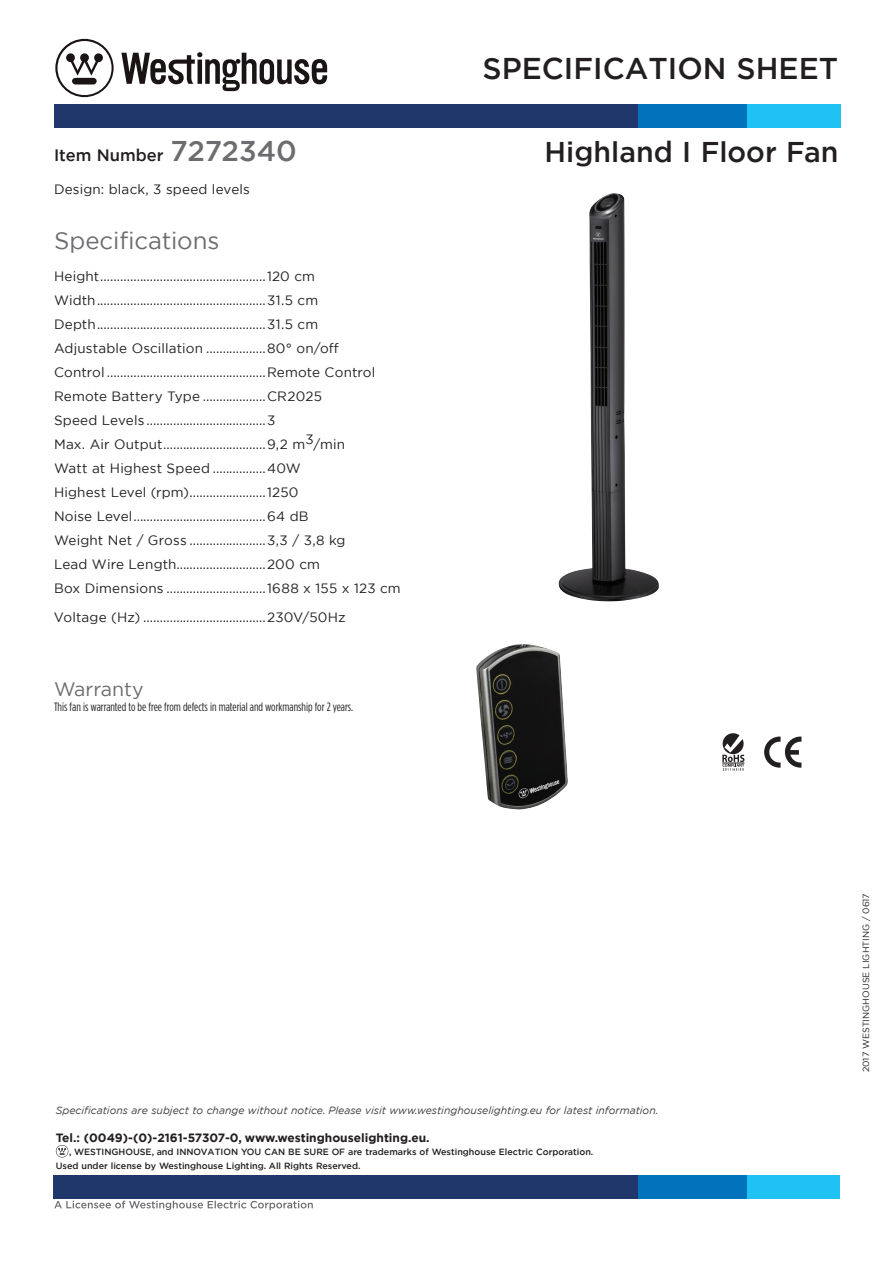
<style>
.page{position:relative;width:893px;height:1263px;background:#fff}
.page>*{position:absolute;margin:0;border:0;box-sizing:border-box;transform-origin:0 0}
.t1{font:500 30px "Gotham";color:#231f20}
.t2{font:500 28.5px "Gotham";color:#231f20}
.t3{font:24px "Gotham";color:#6c6d70}
.t4{font:19.5px "Gotham";color:#6c6d70}
.t5{font:500 16.5px "Gotham";color:#231f20}
.t6{font:13.5px/24px "Gotham";letter-spacing:.01em;color:#231f20}
.t7{font:12px "Gotham Condensed";color:#231f20}
.t8{font:700 12px "Gotham";color:#231f20}
.t9{font:italic 10.5px "Gotham";color:#3e3e3f}
.t10{font:500 9px/13.5px "Gotham";color:#231f20}
.t11{font:9px "Gotham";color:#231f20}
.s1{font-size:28.5px;color:#6c6d70}
</style>
<div class="page">
<svg style="left:56px;top:1145px;width:12px;height:12px"></svg>
<svg style="left:54px;top:1200px;width:259px;height:10px"></svg>
<svg style="left:121px;top:52px;width:206px;height:39px"></svg>
<svg style="left:55px;top:39px;width:59px;height:58px"></svg>
<img style="left:559px;top:193px;width:100px;height:409px">
<div style="left:54px;top:104px;width:786px;height:24px;background:#1fc2f3"></div>
<div style="left:54px;top:104px;width:693px;height:24px;background:#1f376b"></div>
<div style="left:639px;top:104px;width:108px;height:24px;background:#0073bc"></div>
<div style="left:53px;top:1175px;width:786px;height:24px;background:#1fc2f3"></div>
<div style="left:53px;top:1175px;width:693px;height:24px;background:#1f376b"></div>
<div style="left:638px;top:1175px;width:108px;height:24px;background:#0073bc"></div>
<svg style="left:723px;top:733px;width:21px;height:21px"></svg>
<svg style="left:722px;top:735px;width:22px;height:36px"></svg>
<svg style="left:764px;top:736px;width:37px;height:32px"></svg>
<img style="left:476px;top:644px;width:92px;height:166px">
<p class="t5" style="left:54px;top:144px;width:244px">Item Number <span class="s1">7272340</span></p>
<p class="t6" style="left:54px;top:177px;width:197px">Design: black, 3 speed levels</p>
<h3 class="t3" style="left:54px;top:226px;width:167px">Specifications</h3>
<p class="t6" style="left:54px;top:264px;width:348px">Height..................................................120 cm Width...................................................31.5 cm Depth...................................................31.5 cm<br>Adjustable Oscillation ..................80° on/off<br>Control ................................................Remote Control Remote Battery Type ...................CR2025<br>Speed Levels ....................................3<br>Max. Air Output...............................9,2 m3/min<br>Watt at Highest Speed ................40W<br>Highest Level (rpm).......................1250<br>Noise Level........................................64 dB<br>Weight Net / Gross .......................3,3 / 3,8 kg<br>Lead Wire Length...........................200 cm<br>Box Dimensions ..............................1688 x 155 x 123 cm</p>
<p class="t6" style="left:54px;top:604px;width:293px">Voltage (Hz) .....................................230V/50Hz</p>
<h3 class="t4" style="left:54px;top:676px;width:91px">Warranty</h3>
<p class="t7" style="left:54px;top:699px;width:301px">This fan is warranted to be free from defects in material and workmanship for 2 years.</p>
<h1 class="t1" style="left:482px;top:49px;width:357px">SPECIFICATION SHEET</h1>
<h2 class="t2" style="left:545px;top:134px;width:295px">Highland I Floor Fan</h2>
<p class="t9" style="left:56px;top:1103px;width:604px">Specifications are subject to change without notice. Please visit www.westinghouselighting.eu for latest information.</p>
<p class="t8" style="left:56px;top:1130px;width:375px">Tel.: (0049)-(0)-2161-57307-0, www.westinghouselighting.eu.</p>
<p class="t10" style="left:56px;top:1145px;width:539px;text-indent:13px">, WESTINGHOUSE, and INNOVATION YOU CAN BE SURE OF are trademarks of Westinghouse Electric Corporation.<br>Used under license by Westinghouse Lighting. All Rights Reserved.</p>
<p class="t11" style="left:860px;top:1072px;width:181px;rotate:-90deg">2017 WESTINGHOUSE LIGHTING / 0617</p>
</div>
